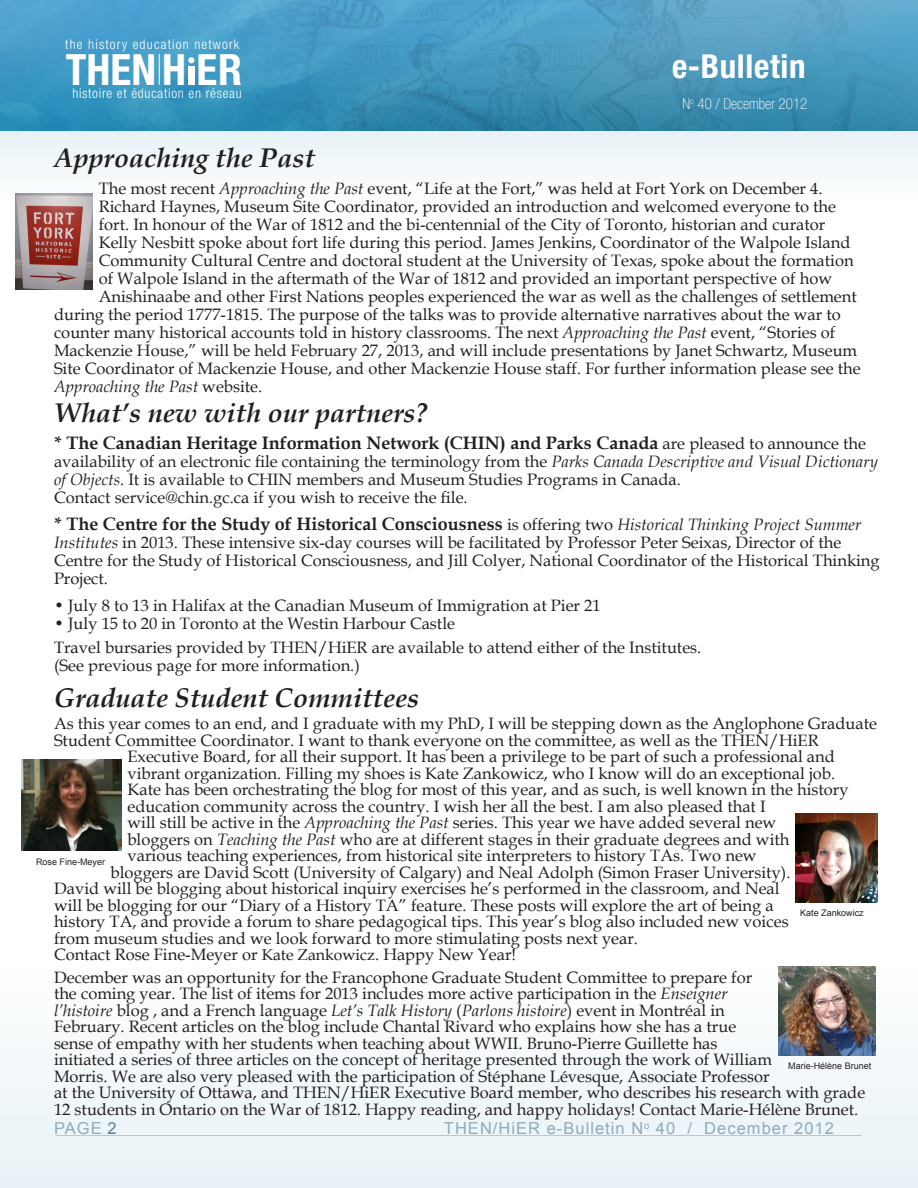
<style>
.page{position:relative;width:918px;height:1188px;background:#fff}
.page>*{position:absolute;margin:0;border:0;box-sizing:border-box;transform-origin:0 0}
.t1{font:700 condensed 43.2px "Helvetica Neue";color:#fff}
.t2{font:700 condensed 33px "Helvetica Neue";letter-spacing:.02em;color:#fff}
.t3{font:italic 700 27px "Book Antiqua";color:#231f20}
.t4{font:700 18px "Book Antiqua";color:#231f20}
.t5{font:16.5px/16.5px "Book Antiqua";color:#231f20}
.t6{font:16.5px "Arial";letter-spacing:.06em;color:#91aabb}
.t7{font:italic 16.5px "Book Antiqua";color:#231f20}
.t8{font:100 condensed 15px "Helvetica Neue";color:#fff}
.t9{font:300 condensed 13.65px "Helvetica Neue";letter-spacing:.05em;color:#fff}
.t10{font:300 condensed 13.65px "Helvetica Neue";letter-spacing:.07em;color:#fff}
.t11{font:9px "Arial";color:#231f20}
.s1{font-style:italic}
.s2{font-style:normal}
.s3{font-weight:400;font-size:16.5px}
.s4{font-weight:400;font-style:italic;font-size:16.5px}
.s5{font-size:15.75px}
.s6{color:#5e849c}
</style>
<div class="page">
<div style="left:0;top:963px;width:918px;height:225px;background:#f2f7f9"></div>
<hr style="left:56px;top:1135px;width:805px;height:1px;background:#003b62">
<div style="left:0;top:130px;width:918px;height:72px;background:#f2f7f9"></div>
<img style="left:0;top:0;width:918px;height:130px">
<hr style="left:159px;top:54px;width:1px;height:31px;background:#fff">
<div style="left:188px;top:66px;width:6px;height:19px;background:#fff"></div>
<svg style="left:188px;top:57px;width:6px;height:6px"></svg>
<img style="left:21px;top:759px;width:100px;height:92px">
<img style="left:778px;top:966px;width:97px;height:89px">
<img style="left:15px;top:194px;width:78px;height:96px">
<img style="left:795px;top:813px;width:82px;height:89px">
<p class="t10" style="left:65px;top:36px;width:176px">the history education network</p>
<p class="t9" style="left:72px;top:86px;width:171px">histoire et éducation en réseau</p>
<h1 class="t1" style="left:66px;top:43px;width:178px">THENH ER</h1>
<p class="t2" style="left:672px;top:46px;width:135px">e-Bulletin</p>
<p class="t8" style="left:682px;top:96px;width:126px">N<sup>o</sup> 40 / December 2012</p>
<p class="t3" style="left:54px;top:139px;width:263px">Approaching the Past</p>
<p class="t5" style="left:99px;top:179px;width:725px">The most recent <span class="s1">Approaching the Past</span> event, “Life at the Fort,” was held at Fort York on December 4.</p>
<p class="t5" style="left:99px;top:197px;width:739px">Richard Haynes, Museum Site Coordinator, provided an introduction and welcomed everyone to the</p>
<p class="t5" style="left:99px;top:215px;width:728px">fort. In honour of the War of 1812 and the bi-centennial of the City of Toronto, historian and curator</p>
<p class="t5" style="left:99px;top:233px;width:753px">Kelly Nesbitt spoke about fort life during this period. James Jenkins, Coordinator of the Walpole Island</p>
<p class="t5" style="left:99px;top:251px;width:756px">Community Cultural Centre and doctoral student at the University of Texas, spoke about the formation</p>
<p class="t5" style="left:99px;top:269px;width:735px">of Walpole Island in the aftermath of the War of 1812 and provided an important perspective of how</p>
<p class="t5" style="left:99px;top:287px;width:760px">Anishinaabe and other First Nations peoples experienced the war as well as the challenges of settlement</p>
<p class="t5" style="left:54px;top:305px;width:788px">during the period 1777-1815. The purpose of the talks was to provide alternative narratives about the war to</p>
<p class="t5" style="left:54px;top:323px;width:783px">counter many historical accounts told in history classrooms. The next <span class="s1">Approaching the Past</span> event, “Stories of</p>
<p class="t5" style="left:54px;top:341px;width:805px">Mackenzie House,” will be held February 27, 2013, and will include presentations by Janet Schwartz, Museum</p>
<p class="t5" style="left:54px;top:359px;width:808px">Site Coordinator of Mackenzie House, and other Mackenzie House staff. For further information please see the</p>
<p class="t7" style="left:54px;top:375px;width:210px">Approaching the Past <span class="s2">website.</span></p>
<p class="t3" style="left:54px;top:395px;width:375px">What’s new with our partners?</p>
<p class="t4" style="left:54px;top:431px;width:814px">* The Canadian Heritage Information Network (CHIN) and Parks Canada <span class="s3">are pleased to announce the</span></p>
<p class="t5" style="left:54px;top:452px;width:825px;line-height:18px">availability of an electronic file containing the terminology from the <span class="s1">Parks Canada Descriptive and Visual Dictionary of Objects</span>. It is available to CHIN members and Museum Studies Programs in Canada.</p>
<p class="t5" style="left:54px;top:489px;width:415px">Contact service@chin.gc.ca if you wish to receive the file.</p>
<p class="t4" style="left:54px;top:512px;width:809px">* The Centre for the Study of Historical Consciousness <span class="s3">is offering two</span> <span class="s4">Historical Thinking Project Summer</span></p>
<p class="t5" style="left:54px;top:533px;width:827px;line-height:18px"><span class="s1">Institutes</span> in 2013. These intensive six-day courses will be facilitated by Professor Peter Seixas, Director of the<br>Centre for the Study of Historical Consciousness, and Jill Colyer, National Coordinator of the Historical Thinking<br>Project.</p>
<p class="t5" style="left:54px;top:597px;width:548px">• July 8 to 13 in Halifax at the Canadian Museum of Immigration at Pier 21</p>
<p class="t5" style="left:54px;top:615px;width:403px">• July 15 to 20 in Toronto at the Westin Harbour Castle</p>
<p class="t5" style="left:54px;top:639px;width:649px">Travel bursaries provided by THEN/HiER are available to attend either of the Institutes.</p>
<p class="t5" style="left:54px;top:657px;width:307px">(See previous page for more information.)</p>
<p class="t3" style="left:54px;top:679px;width:367px">Graduate Student Committees</p>
<p class="t5" style="left:54px;top:715px;width:824px">As this year comes to an end, and I graduate with my PhD, I will be stepping down as the Anglophone Graduate</p>
<p class="t5" style="left:54px;top:731px;width:766px">Student Committee Coordinator. I want to thank everyone on the committee, as well as the THEN/HiER</p>
<p class="t5" style="left:127px;top:748px;width:709px">Executive Board, for all their support. It has been a privilege to be part of such a professional and</p>
<p class="t5" style="left:127px;top:764px;width:709px">vibrant organization. Filling my shoes is Kate Zankowicz, who I know will do an exceptional job.</p>
<p class="t5" style="left:127px;top:781px;width:723px">Kate has been orchestrating the blog for most of this year, and as such, is well known in the history</p>
<p class="t5" style="left:127px;top:797px;width:640px">education community across the country. I wish her all the best. I am also pleased that I</p>
<p class="t5" style="left:127px;top:814px;width:650px">will still be active in the <span class="s1">Approaching the Past</span> series. This year we have added several new</p>
<p class="t5" style="left:127px;top:830px;width:664px">bloggers on <span class="s1">Teaching the Past</span> who are at different stages in their graduate degrees and with</p>
<p class="t5" style="left:127px;top:847px;width:631px">various teaching experiences, from historical site interpreters to history TAs. Two new</p>
<p class="t5" style="left:111px;top:863px;width:681px">bloggers are David Scott (University of Calgary) and Neal Adolph (Simon Fraser University).</p>
<p class="t5" style="left:54px;top:880px;width:727px">David will be blogging about historical inquiry exercises he’s performed in the classroom, and Neal</p>
<p class="t5" style="left:54px;top:896px;width:721px">will be blogging for our “Diary of a History TA” feature. These posts will explore the art of being a</p>
<p class="t5" style="left:54px;top:913px;width:736px">history TA, and provide a forum to share pedagogical tips. This year’s blog also included new voices</p>
<p class="t5" style="left:54px;top:929px;width:586px">from museum studies and we look forward to more stimulating posts next year.</p>
<p class="t5" style="left:54px;top:946px;width:464px">Contact Rose Fine-Meyer or <span class="s5">Kate Zankowicz</span>. Happy New Year!</p>
<p class="t5" style="left:54px;top:968px;width:813px">December was an opportunity for the Francophone Graduate Student Committee to prepare for<br>the coming year. The list of items for 2013 includes more active participation in the <span class="s1">Enseigner<br>l’histoire</span> blog , and a French language <span class="s1">Let’s Talk History</span> (<span class="s1">Parlons histoire</span>) event in Montréal in<br>February. Recent articles on the blog include Chantal Rivard who explains how she has a true<br>sense of empathy with her students when teaching about WWII. Bruno-Pierre Guillette has<br>initiated a series of three articles on the concept of heritage presented through the work of William<br>Morris. We are also very pleased with the participation of Stéphane Lévesque, Associate Professor<br>at the University of Ottawa, and THEN/HiER Executive Board member, who describes his research with grade 12 students in Ontario on the War of 1812. Happy reading, and happy holidays! Contact Marie-Hélène Brunet.</p>
<p class="t11" style="left:36px;top:855px;width:71px">Rose Fine-Meyer</p>
<p class="t11" style="left:800px;top:906px;width:65px">Kate Zankowicz</p>
<p class="t11" style="left:788px;top:1059px;width:85px">Marie-Hélène Brunet</p>
<p class="t6" style="left:54px;top:1117px;width:64px">PAGE <span class="s6">2</span></p>
<p class="t6" style="left:444px;top:1117px;width:392px">THEN/HiER e-Bulletin N<sup>o</sup> 40 / December 2012</p>
</div>
